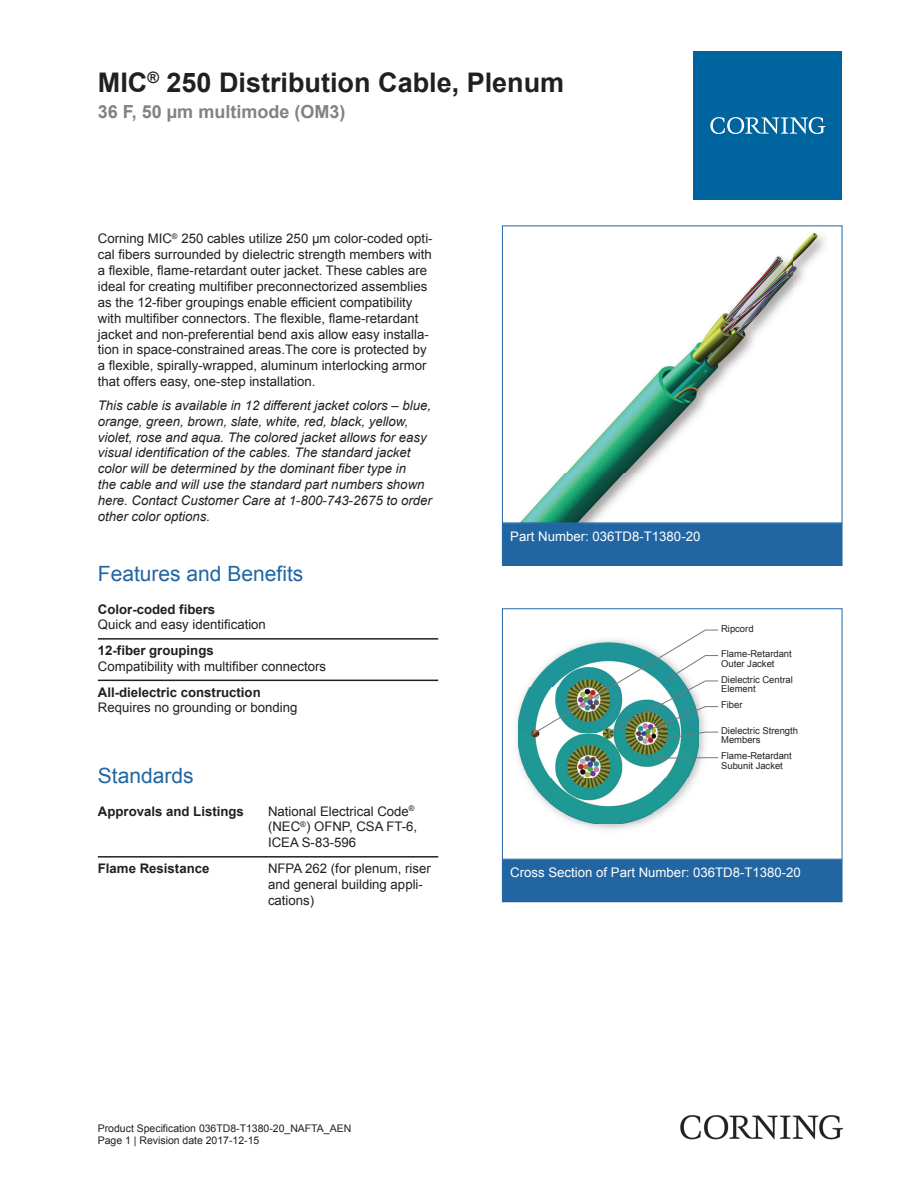
<style>
.page{position:relative;width:919px;height:1187px;background:#fff}
.page>*{position:absolute;margin:0;border:0;box-sizing:border-box;transform-origin:0 0}
.t1{font:700 27px "Arial";color:#231f20}
.t2{font:21px "Arial";color:#2166a2}
.t3{font:700 18px "Arial";color:#808285}
.t4{font:13.2px/15.9px "Arial";color:#231f20}
.t5{font:italic 13.2px/15.9px "Arial";color:#231f20}
.t6{font:700 13.2px "Arial";color:#231f20}
.t7{font:13.2px "Arial";color:#fff}
.t8{font:10.5px/12.6px "Arial";color:#231f20}
.t9{font:9.45px/9.4px "Arial";color:#231f20}
.s1{font-style:normal}
</style>
<div class="page">
<img style="left:521px;top:233px;width:304px;height:288px">
<div style="left:502px;top:523px;width:340px;height:42px;background:#2166a2"></div>
<div style="left:502px;top:523px;width:340px;height:43px;border:1px solid #2166a2"></div>
<img style="left:516px;top:716px;width:186px;height:114px">
<img style="left:518px;top:681px;width:180px;height:142px">
<svg style="left:532px;top:629px;width:186px;height:130px"></svg>
<div style="left:502px;top:608px;width:340px;height:251px;border:1px solid #2166a2"></div>
<div style="left:502px;top:859px;width:340px;height:42px;background:#2166a2"></div>
<div style="left:502px;top:859px;width:340px;height:43px;border:1px solid #2166a2"></div>
<hr style="left:98px;top:638px;width:340px;height:1px;background:#231f20">
<hr style="left:98px;top:679px;width:340px;height:2px;background:#231f20">
<hr style="left:98px;top:856px;width:170px;height:1px;background:#231f20">
<hr style="left:268px;top:856px;width:170px;height:1px;background:#231f20">
<div style="left:693px;top:51px;width:149px;height:149px;background:#00649e"></div>
<svg style="left:710px;top:117px;width:115px;height:17px"></svg>
<img style="left:680px;top:1115px;width:162px;height:24px">
<h1 class="t1" style="left:98px;top:63px;width:468px">MIC<sup>®</sup> 250 Distribution Cable, Plenum</h1>
<h3 class="t3" style="left:98px;top:99px;width:249px">36 F, 50 µm multimode (OM3)</h3>
<p class="t4" style="left:98px;top:231px;width:336px">Corning MIC<sup>®</sup> 250 cables utilize 250 μm color -coded opti&shy;cal fibers surrounded by dielectric strength members with a flexible, flame -retardant outer jacket. These cables are ideal for creating multifiber preconnectorized assemblies as the 12 -fiber groupings enable efficient compatibility with multifiber connectors. The flexible, flame -retardant jacket and non -preferential bend axis allow easy installa&shy;tion in space -constrained areas.The core is protected by a flexible, spirally -wrapped, aluminum interlocking armor that offers easy, one -step installation.</p>
<p class="t5" style="left:98px;top:397px;width:335px">This cable is available in 12 different jacket colors – blue, orange, green, brown, slate, white, red, black, yellow, violet, rose and aqua. The colored jacket allows for easy visual identification of the cables. The standard jacket color will be determined by the dominant fiber type in<br>the cable and will use the standard part numbers shown here. Contact Customer Care at 1 <span class="s1">-</span>800 <span class="s1">-</span>743 <span class="s1">-</span>2675 to order other color options.</p>
<h2 class="t2" style="left:98px;top:559px;width:207px">Features and Benefits</h2>
<p class="t6" style="left:98px;top:599px;width:119px">Color-coded fibers</p>
<p class="t4" style="left:98px;top:616px;width:170px">Quick and easy identification</p>
<p class="t6" style="left:98px;top:641px;width:117px">12-fiber groupings</p>
<p class="t4" style="left:98px;top:658px;width:230px">Compatibility with multifiber connectors</p>
<p class="t6" style="left:98px;top:682px;width:164px">All-dielectric construction</p>
<p class="t4" style="left:98px;top:699px;width:201px">Requires no grounding or bonding</p>
<h2 class="t2" style="left:98px;top:761px;width:97px">Standards</h2>
<p class="t6" style="left:98px;top:801px;width:147px">Approvals and Listings</p>
<p class="t4" style="left:268px;top:802px;width:151px">National Electrical Code<sup>® </sup>(NEC<sup>®</sup>) OFNP, CSA FT-6,<br>ICEA S-83-596</p>
<p class="t6" style="left:98px;top:859px;width:113px">Flame Resistance</p>
<p class="t4" style="left:268px;top:860px;width:164px">NFPA 262 (for plenum, riser and general building appli&shy;cations)</p>
<p class="t7" style="left:510px;top:527px;width:192px">Part Number: 036TD8-T1380-20</p>
<p class="t9" style="left:721px;top:623px;width:34px">Ripcord</p>
<p class="t9" style="left:721px;top:649px;width:72px">Flame-Retardant<br>Outer Jacket</p>
<p class="t9" style="left:721px;top:674px;width:73px">Dielectric Central<br>Element</p>
<p class="t9" style="left:721px;top:700px;width:23px">Fiber</p>
<p class="t9" style="left:721px;top:725px;width:78px">Dielectric Strength<br>Members</p>
<p class="t9" style="left:721px;top:751px;width:72px">Flame-Retardant<br>Subunit Jacket</p>
<p class="t7" style="left:510px;top:863px;width:292px">Cross Section of Part Number: 036TD8-T1380-20</p>
<p class="t8" style="left:98px;top:1121px;width:255px">Product Specification 036TD8-T1380-20_NAFTA_AEN<br>Page 1 | Revision date 2017-12-15</p>
</div>
